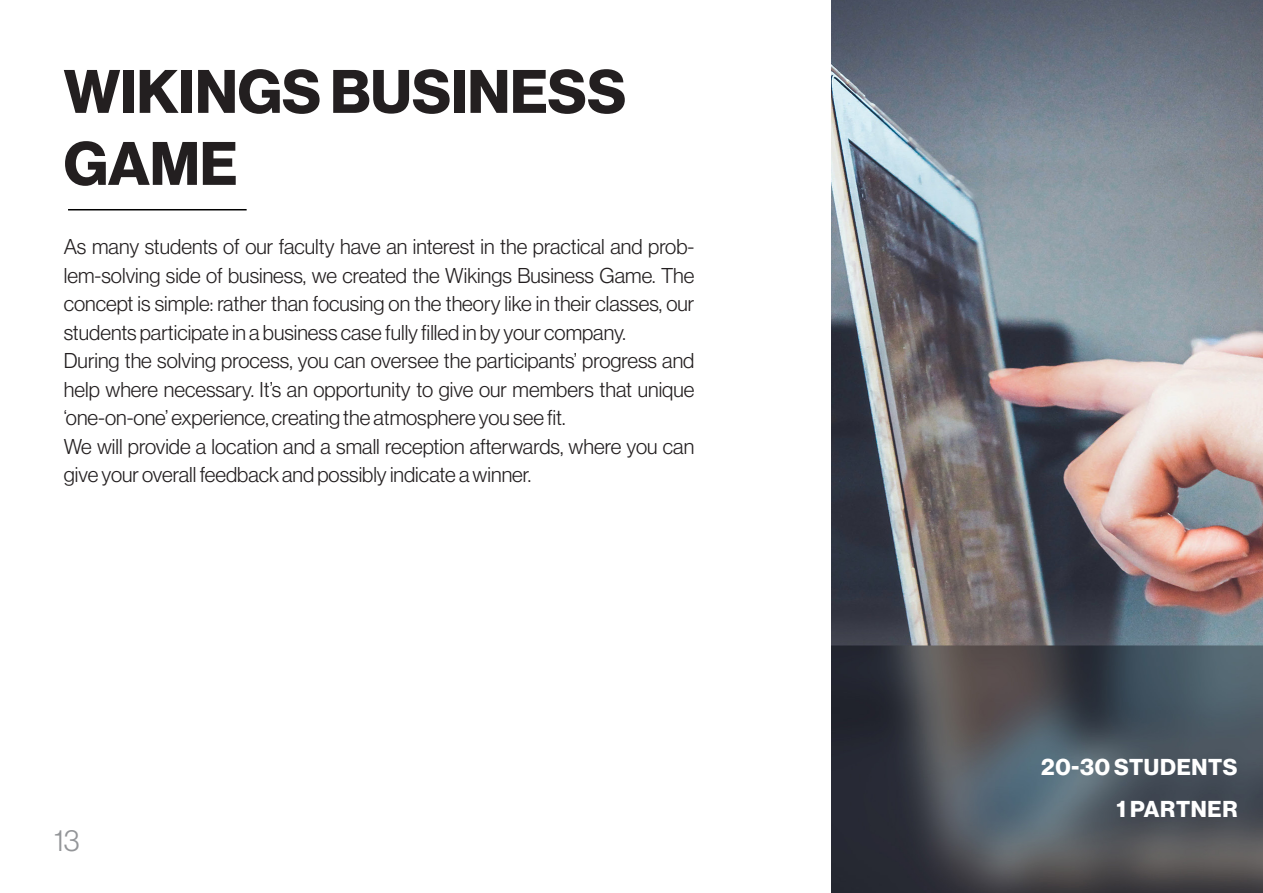
<style>
.page{position:relative;width:1263px;height:893px;background:#fff}
.page>*{position:absolute;margin:0;border:0;box-sizing:border-box;transform-origin:0 0}
.t1{font:700 60px "Neue Haas Display";color:#231f20}
.t2{font:300 30px "Neue Haas Display";color:#939598}
.t3{font:700 22.5px "Neue Haas Display";letter-spacing:.03em;color:#fff}
.t4{font:300 21px/28.5px "Neue Haas Display";color:#231f20;text-align:justify}
</style>
<div class="page">
<img style="left:831px;top:0;width:432px;height:893px">
<hr style="left:68px;top:209px;width:179px;height:1px;background:#000">
<p class="t1" style="left:64px;top:57px;width:564px">WIKINGS BUSINESS</p>
<p class="t1" style="left:64px;top:129px;width:175px">GAME</p>
<p class="t4" style="left:64px;top:232px;width:632px">As many students of our faculty have an interest in the practical and prob&shy;lem-solving side of business, we created the Wikings Business Game. The concept is simple: rather than focusing on the theory like in their classes, our students participate in a business case fully filled in by your company.</p>
<p class="t4" style="left:64px;top:346px;width:632px">During the solving process, you can oversee the participants’ progress and help where necessary. It’s an opportunity to give our members that unique ‘one-on-one’ experience, creating the atmosphere you see fit.</p>
<p class="t4" style="left:64px;top:432px;width:632px">We will provide a location and a small reception afterwards, where you can give your overall feedback and possibly indicate a winner.</p>
<p class="t2" style="left:54px;top:824px;width:27px">13</p>
<p class="t3" style="left:1041px;top:754px;width:198px">20-30 STUDENTS</p>
<p class="t3" style="left:1116px;top:796px;width:123px">1 PARTNER</p>
</div>
